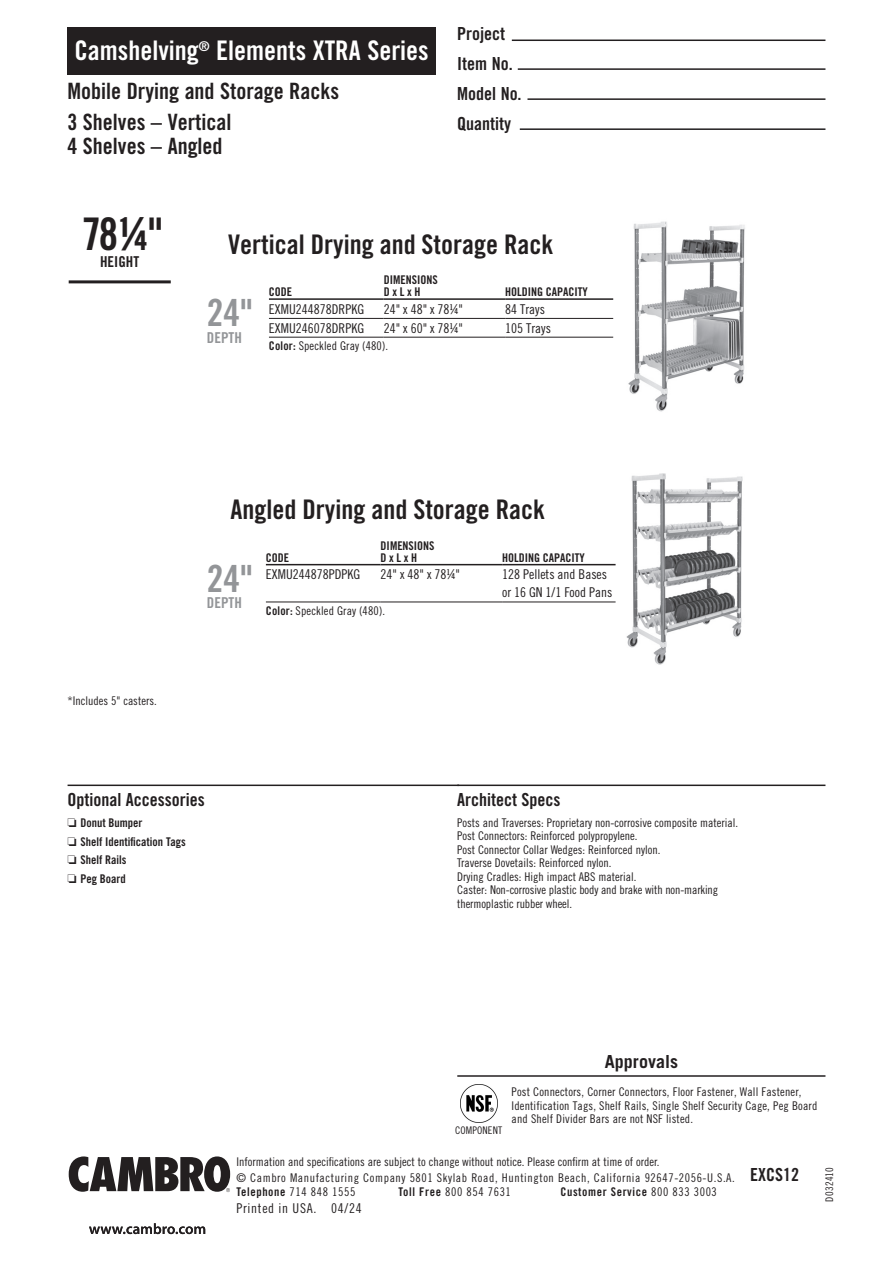
<style>
.page{position:relative;width:893px;height:1263px;background:#fff}
.page>*{position:absolute;margin:0;border:0;box-sizing:border-box;transform-origin:0 0}
.Page_Head{font:45px "Trade Gothic LT Std Bd Cn 20";color:#231f20}
.Page_Head-2{font:37.5px "Trade Gothic LT Std Bd Cn 20";color:#939598}
.Page_Head-3{font:27px "Trade Gothic LT Std Bd Cn 20";color:#231f20}
.Product_Name_WHT{font:27px "Trade Gothic LT Std Bd Cn 20";color:#fff}
.Model_BOLD_HEADER{font:22.5px/24px "Trade Gothic LT Std Bd Cn 20";color:#231f20}
.Header_12pt{font:18px/30px "Trade Gothic LT Std Bd Cn 20";color:#231f20}
.t1{font:700 18px "Trade Gothic LT Std";color:#231f20}
.Model_Num_BOLD_10pt{font:18px "Trade Gothic LT Std Bd Cn 20";color:#231f20}
.Page_Head-4{font:15px "Trade Gothic LT Std Bd Cn 20";color:#939598}
.Page_Head-5{font:15px "Trade Gothic LT Std Bd Cn 20";color:#231f20}
.Table_Row_Cells_for__Info_9pt{font:13.5px/18px "Trade Gothic LT Std Cn 18";color:#231f20}
.Table_Row_Cells_for__Info_9pt-2{font:13.5px "Trade Gothic LT Std Cn 18";letter-spacing:.05em;color:#231f20}
.Table_Body_8pt{font:12px/13.5px "Trade Gothic LT Std Cn 18";color:#231f20}
.Table_Top_Row_Header{font:12px/12px "Trade Gothic LT Std Bd Cn 20";color:#231f20}
.Column_Header_BOLD_8pt{font:12px "Trade Gothic LT Std Bd Cn 20";color:#231f20}
.Photo___Caption{font:12px "Trade Gothic LT Std Cn 18";letter-spacing:.015em;color:#231f20}
.Table_Body_8pt-2{font:12px "Trade Gothic LT Std Cn 18";letter-spacing:.05em;color:#231f20}
.Column_Header_BOLD_8pt-2{font:12px "Trade Gothic LT Std Bd Cn 20";letter-spacing:.05em;color:#231f20}
.Bullet_Point_Body_10pt{font:12px "Trade Gothic LT Std Cn 18";color:#231f20}
.t2{font:10.5px "Trade Gothic LT Std Cn 18";letter-spacing:.015em;color:#231f20}
.s1{font-family:"Trade Gothic LT Std Bd Cn 20"}
.s2{font-family:"Trade Gothic LT Std Cn 18"}
</style>
<div class="page">
<hr style="left:512px;top:40px;width:313px;height:1px;background:#231f20">
<hr style="left:518px;top:68px;width:307px;height:2px;background:#231f20">
<hr style="left:527px;top:98px;width:298px;height:2px;background:#231f20">
<hr style="left:520px;top:128px;width:305px;height:2px;background:#231f20">
<img style="left:460px;top:1085px;width:38px;height:37px">
<hr style="left:457px;top:1075px;width:368px;height:2px;background:#231f20">
<div style="left:68px;top:27px;width:368px;height:47px;background:#231f20"></div>
<hr style="left:457px;top:784px;width:368px;height:2px;background:#231f20">
<hr style="left:68px;top:784px;width:391px;height:2px;background:#231f20">
<img style="left:626px;top:473px;width:117px;height:192px">
<hr style="left:269px;top:298px;width:115px;height:2px;background:#231f20">
<hr style="left:384px;top:298px;width:121px;height:2px;background:#231f20">
<hr style="left:505px;top:298px;width:108px;height:2px;background:#231f20">
<hr style="left:269px;top:318px;width:115px;height:1px;background:#231f20">
<hr style="left:384px;top:318px;width:121px;height:1px;background:#231f20">
<hr style="left:505px;top:318px;width:108px;height:1px;background:#231f20">
<hr style="left:269px;top:337px;width:115px;height:1px;background:#231f20">
<hr style="left:384px;top:337px;width:121px;height:1px;background:#231f20">
<hr style="left:505px;top:337px;width:108px;height:1px;background:#231f20">
<hr style="left:266px;top:564px;width:115px;height:1px;background:#231f20">
<hr style="left:381px;top:564px;width:121px;height:1px;background:#231f20">
<hr style="left:502px;top:564px;width:114px;height:1px;background:#231f20">
<hr style="left:266px;top:602px;width:115px;height:1px;background:#231f20">
<hr style="left:381px;top:602px;width:121px;height:1px;background:#231f20">
<hr style="left:502px;top:602px;width:114px;height:1px;background:#231f20">
<hr style="left:69px;top:280px;width:102px;height:3px;background:#231f20">
<svg style="left:69px;top:1156px;width:161px;height:36px"></svg>
<svg style="left:89px;top:1223px;width:116px;height:11px"></svg>
<img style="left:628px;top:221px;width:117px;height:191px">
<p class="Product_Name_WHT" style="left:74px;top:34px;width:356px">Camshelving<sup>®</sup> Elements XTRA Series</p>
<p class="Model_BOLD_HEADER" style="left:68px;top:79px;width:273px">Mobile Drying and Storage Racks</p>
<p class="Model_BOLD_HEADER" style="left:68px;top:110px;width:165px">3 Shelves – Vertical<br>4 Shelves – Angled</p>
<h3 class="Header_12pt" style="left:457px;top:18px;width:66px">Project<br>Item No.<br>Model No.<br>Quantity</h3>
<p class="Page_Head" style="left:81px;top:207px;width:83px">781/4"</p>
<p class="Page_Head-5" style="left:100px;top:253px;width:41px">HEIGHT</p>
<p class="Page_Head-3" style="left:228px;top:228px;width:327px">Vertical Drying and Storage Rack</p>
<p class="Table_Top_Row_Header" style="left:269px;top:286px;width:25px">CODE</p>
<p class="Table_Top_Row_Header" style="left:384px;top:274px;width:55px">DIMENSIONS<br>D x L x H</p>
<p class="Table_Top_Row_Header" style="left:505px;top:286px;width:84px">HOLDING CAPACITY</p>
<p class="Page_Head-2" style="left:207px;top:290px;width:47px">24"</p>
<p class="Page_Head-4" style="left:207px;top:328px;width:36px">DEPTH</p>
<p class="Table_Row_Cells_for__Info_9pt" style="left:269px;top:300px;width:97px">EXMU244878DRPKG</p>
<p class="Table_Row_Cells_for__Info_9pt" style="left:384px;top:300px;width:81px">24" x 48" x 781/4"</p>
<p class="Table_Row_Cells_for__Info_9pt" style="left:505px;top:300px;width:41px">84 Trays</p>
<p class="Table_Row_Cells_for__Info_9pt" style="left:269px;top:319px;width:97px">EXMU246078DRPKG</p>
<p class="Table_Row_Cells_for__Info_9pt" style="left:384px;top:319px;width:81px">24" x 60" x 781/4"</p>
<p class="Table_Row_Cells_for__Info_9pt" style="left:505px;top:319px;width:47px">105 Trays</p>
<p class="Photo___Caption" style="left:269px;top:339px;width:121px"><span class="s1">Color:</span> Speckled Gray (480).</p>
<p class="Page_Head-3" style="left:230px;top:493px;width:316px">Angled Drying and Storage Rack</p>
<p class="Table_Top_Row_Header" style="left:266px;top:551px;width:25px">CODE</p>
<p class="Table_Top_Row_Header" style="left:381px;top:539px;width:55px">DIMENSIONS<br>D x L x H</p>
<p class="Table_Top_Row_Header" style="left:502px;top:551px;width:84px">HOLDING CAPACITY</p>
<p class="Bullet_Point_Body_10pt" style="left:68px;top:693px;width:91px">*Includes 5" casters.</p>
<p class="Page_Head-2" style="left:207px;top:556px;width:47px">24"</p>
<p class="Page_Head-4" style="left:207px;top:594px;width:36px">DEPTH</p>
<p class="Table_Row_Cells_for__Info_9pt" style="left:266px;top:565px;width:96px">EXMU244878PDPKG</p>
<p class="Table_Row_Cells_for__Info_9pt" style="left:381px;top:565px;width:81px">24" x 48" x 781/4"</p>
<p class="Table_Row_Cells_for__Info_9pt" style="left:502px;top:565px;width:112px">128 Pellets and Bases or 16 GN 1/1 Food Pans</p>
<p class="Photo___Caption" style="left:266px;top:604px;width:121px"><span class="s1">Color:</span> Speckled Gray (480).</p>
<p class="Header_12pt" style="left:68px;top:784px;width:139px">Optional Accessories</p>
<p class="Column_Header_BOLD_8pt" style="left:68px;top:815px;width:77px">❏ Donut Bumper</p>
<p class="Column_Header_BOLD_8pt" style="left:68px;top:834px;width:120px">❏ Shelf Identification Tags</p>
<p class="Column_Header_BOLD_8pt" style="left:68px;top:852px;width:61px">❏ Shelf Rails</p>
<p class="Column_Header_BOLD_8pt" style="left:68px;top:871px;width:60px">❏ Peg Board</p>
<p class="Header_12pt" style="left:457px;top:784px;width:105px">Architect Specs</p>
<p class="Table_Body_8pt" style="left:457px;top:815px;width:282px">Posts and Traverses: Proprietary non-corrosive composite material.<br>Post Connectors: Reinforced polypropylene.<br>Post Connector Collar Wedges: Reinforced nylon.<br>Traverse Dovetails: Reinforced nylon.<br>Drying Cradles: High impact ABS material.<br>Caster: Non-corrosive plastic body and brake with non-marking thermoplastic rubber wheel.</p>
<h3 class="t1" style="left:605px;top:1051px;width:75px">Approvals</h3>
<p class="Table_Body_8pt" style="left:511px;top:1085px;width:307px">Post Connectors, Corner Connectors, Floor Fastener, Wall Fastener,<br>Identification Tags, Shelf Rails, Single Shelf Security Cage, Peg Board and Shelf Divider Bars are not NSF listed.</p>
<p class="Table_Body_8pt" style="left:236px;top:1154px;width:500px;line-height:15.6px">Information and specifications are subject to change without notice. Please confirm at time of order.<br>© Cambro Manufacturing Company 5801 Skylab Road, Huntington Beach, California 92647-2056-U.S.A.</p>
<p class="Table_Body_8pt-2" style="left:236px;top:1185px;width:120px"><span class="s1">Telephone</span> 714 848 1555</p>
<p class="Table_Body_8pt-2" style="left:398px;top:1185px;width:114px"><span class="s1">Toll Free</span> 800 854 7631</p>
<p class="Column_Header_BOLD_8pt-2" style="left:560px;top:1184px;width:158px">Customer Service <span class="s2">800 833 3003</span></p>
<p class="Table_Row_Cells_for__Info_9pt-2" style="left:236px;top:1200px;width:127px">Printed in USA. 04/24</p>
<p class="t2" style="left:455px;top:1124px;width:49px">COMPONENT</p>
<p class="Model_Num_BOLD_10pt" style="left:750px;top:1163px;width:50px">EXCS12</p>
<p class="t2" style="left:823px;top:1202px;width:36px;rotate:-90deg">D032410</p>
</div>
